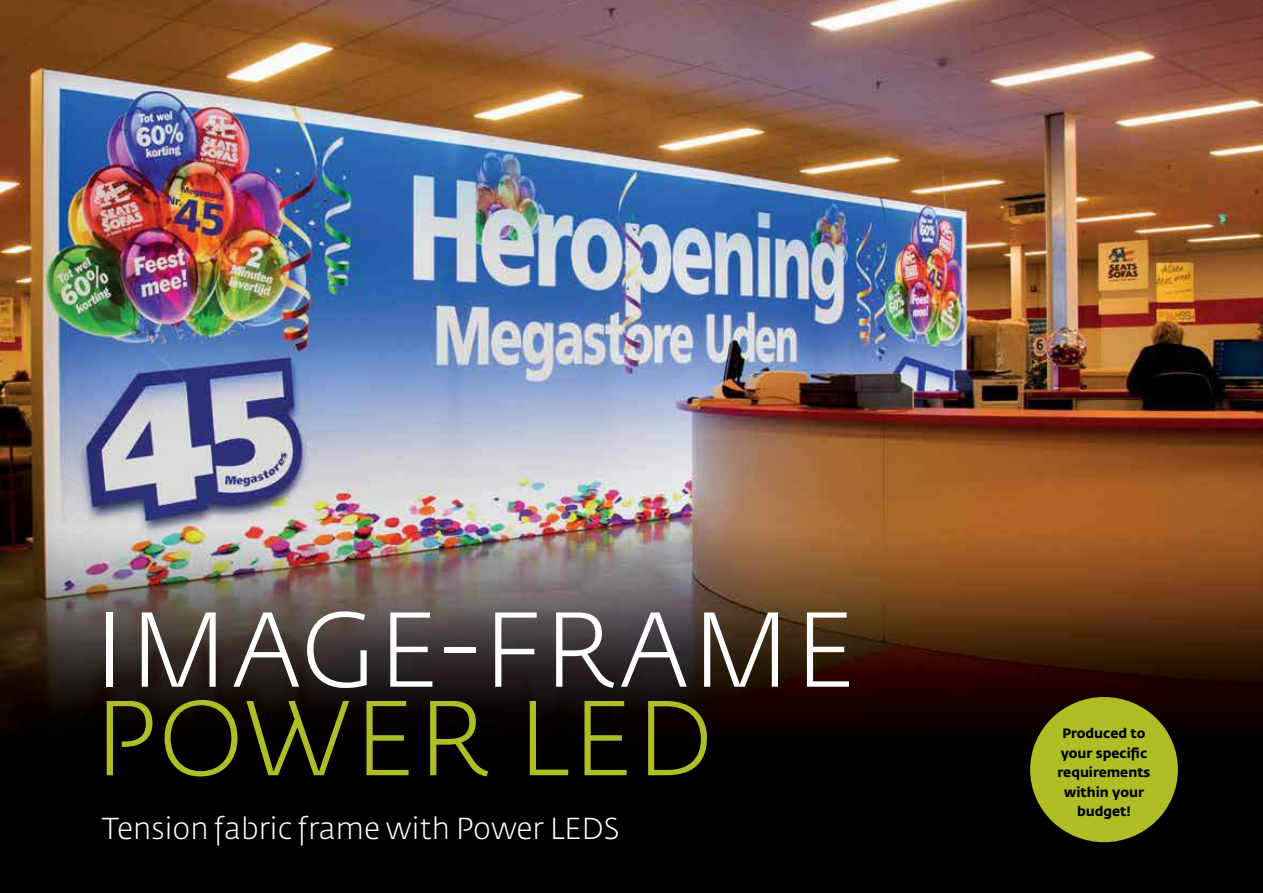
<style>
.page{position:relative;width:1263px;height:893px;background:#fff}
.page>*{position:absolute;margin:0;border:0;box-sizing:border-box;transform-origin:0 0}
.t1{font:300 105px "Fedra Sans Std";letter-spacing:.035em;color:#fff}
.t2{font:300 105px "Fedra Sans Std";letter-spacing:.035em;color:#aebe24}
.t3{font:300 30px "Fedra Sans Std";color:#fff}
.t4{font:700 13.5px/19.5px "Fedra Sans Std";color:#000;text-align:center}
</style>
<div class="page">
<img style="left:0;top:0;width:1263px;height:893px">
<div style="left:1030px;top:697px;width:148px;height:145px;background:#aebe24;border-radius:50%"></div>
<h1 class="t1" style="left:94px;top:605px;width:762px">IMAGE-FRAME</h1>
<h1 class="t2" style="left:94px;top:694px;width:621px">POWER LED</h1>
<h2 class="t3" style="left:102px;top:816px;width:519px">Tension fabric frame with Power LEDS</h2>
<p class="t4" style="left:1057px;top:724px;width:94px">Produced to your specific requirements within your budget!</p>
</div>
